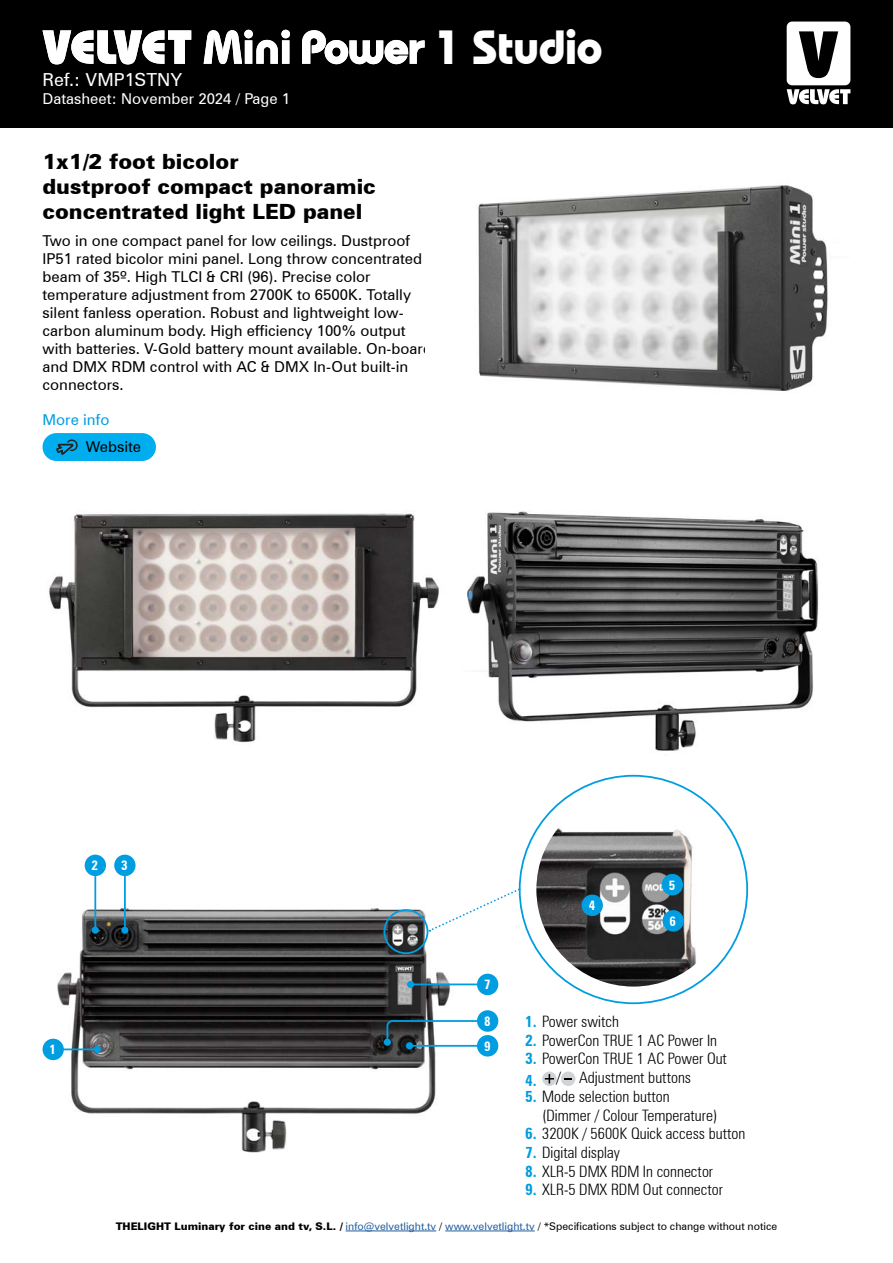
<style>
.page{position:relative;width:893px;height:1263px;background:#fff}
.page>*{position:absolute;margin:0;border:0;box-sizing:border-box;transform-origin:0 0}
.t1{font:700 47.7px "Bauhaus IT Cby BT";letter-spacing:-.01em;color:#fff}
.t2{font:900 21px/25.2px "Zurich BT";color:#000}
.t3{font:18px "Zurich BT";color:#fff}
.t4{font:300 condensed 15.75px/18.8px "Zurich BT";color:#000}
.t5{font:15px/18px "Zurich BT";color:#000}
.t6{font:15px "Zurich BT";color:#fff}
.t7{font:15px "Zurich BT";color:#009de0}
.t8{font:700 condensed 13.2px "Zurich BT";color:#fff}
.t9{font:10.5px "Zurich BT";color:#000}
.s1{font-weight:700;color:#009de0}
.s2{font-weight:900}
.s3{color:#215e9e}
</style>
<div class="page">
<div style="left:0;top:0;width:893px;height:128px;background:#000"></div>
<svg style="left:787px;top:22px;width:63px;height:82px"></svg>
<svg style="left:43px;top:30px;width:148px;height:34px"></svg>
<svg style="left:204px;top:30px;width:86px;height:34px"></svg>
<svg style="left:302px;top:30px;width:123px;height:34px"></svg>
<hr style="left:346px;top:1230px;width:90px;height:1px;background:#215e9e">
<hr style="left:445px;top:1230px;width:90px;height:1px;background:#215e9e">
<svg style="left:542px;top:1071px;width:15px;height:15px"></svg>
<svg style="left:545px;top:1074px;width:9px;height:9px"></svg>
<div style="left:561px;top:1071px;width:14px;height:15px;background:#d1d3d4;border-radius:50%"></div>
<svg style="left:564px;top:1078px;width:8px;height:2px"></svg>
<div style="left:43px;top:433px;width:113px;height:28px;background:#00aeef;border-radius:14px"></div>
<svg style="left:56px;top:439px;width:22px;height:16px"></svg>
<img style="left:478px;top:185px;width:350px;height:206px">
<img style="left:49px;top:513px;width:390px;height:230px">
<img style="left:467px;top:511px;width:352px;height:240px">
<img style="left:53px;top:865px;width:422px;height:288px">
<div style="left:477px;top:974px;width:21px;height:21px;background:#009de0;border-radius:50%"></div>
<div style="left:85px;top:855px;width:21px;height:21px;background:#009de0;border-radius:50%"></div>
<div style="left:114px;top:855px;width:22px;height:21px;background:#009de0;border-radius:50%"></div>
<hr style="left:94px;top:876px;width:2px;height:54px;background:#009de0">
<div style="left:92px;top:926px;width:7px;height:8px;background:#009de0;border-radius:50%"></div>
<hr style="left:124px;top:876px;width:2px;height:54px;background:#009de0">
<div style="left:121px;top:926px;width:7px;height:8px;background:#009de0;border-radius:50%"></div>
<div style="left:383px;top:909px;width:45px;height:45px;border:2px solid #009de0;border-radius:50%"></div>
<hr style="left:411px;top:983px;width:66px;height:2px;background:#009de0">
<div style="left:407px;top:981px;width:7px;height:7px;background:#009de0;border-radius:50%"></div>
<img style="left:536px;top:792px;width:194px;height:194px">
<div style="left:582px;top:894px;width:21px;height:22px;background:#009de0;border-radius:50%"></div>
<div style="left:662px;top:874px;width:21px;height:21px;background:#009de0;border-radius:50%"></div>
<div style="left:663px;top:910px;width:21px;height:21px;background:#009de0;border-radius:50%"></div>
<svg style="left:429px;top:888px;width:91px;height:44px"></svg>
<div style="left:43px;top:1039px;width:21px;height:21px;background:#009de0;border-radius:50%"></div>
<hr style="left:60px;top:1048px;width:37px;height:2px;background:#009de0">
<div style="left:94px;top:1046px;width:7px;height:7px;background:#009de0;border-radius:50%"></div>
<div style="left:477px;top:1035px;width:21px;height:21px;background:#009de0;border-radius:50%"></div>
<div style="left:477px;top:1010px;width:21px;height:22px;background:#009de0;border-radius:50%"></div>
<hr style="left:410px;top:1045px;width:67px;height:2px;background:#009de0">
<div style="left:406px;top:1042px;width:7px;height:7px;background:#009de0;border-radius:50%"></div>
<svg style="left:386px;top:1019px;width:93px;height:25px"></svg>
<div style="left:384px;top:1038px;width:7px;height:8px;background:#009de0;border-radius:50%"></div>
<p class="t3" style="left:43px;top:69px;width:141px">Ref.: VMP1STNY</p>
<p class="t6" style="left:43px;top:90px;width:249px">Datasheet: November 2024 / Page 1</p>
<h1 class="t1" style="left:433px;top:18px;width:172px">1 Studio</h1>
<h2 class="t2" style="left:43px;top:149px;width:335px">1x1/2 foot bicolor<br>dustproof compact panoramic concentrated light LED panel</h2>
<p class="t5" style="left:43px;top:231px;width:391px">Two in one compact panel for low ceilings. Dustproof IP51 rated bicolor mini panel. Long throw concentrated beam of 35º. High TLCI &amp; CRI (96). Precise color temperature adjustment from 2700K to 6500K. Totally silent fanless operation. Robust and lightweight low&shy;carbon aluminum body. High efficiency 100% output with batteries. V-Gold battery mount available. On-board and DMX RDM control with AC &amp; DMX In-Out built-in connectors.</p>
<p class="t7" style="left:43px;top:411px;width:68px">More info</p>
<p class="t5" style="left:86px;top:437px;width:57px">Website</p>
<p class="t8" style="left:92px;top:858px;width:8px">2</p>
<p class="t8" style="left:121px;top:858px;width:8px">3</p>
<p class="t8" style="left:484px;top:977px;width:8px">7</p>
<p class="t8" style="left:589px;top:898px;width:8px">4</p>
<p class="t8" style="left:669px;top:877px;width:8px">5</p>
<p class="t8" style="left:670px;top:913px;width:8px">6</p>
<p class="t8" style="left:484px;top:1013px;width:8px">8</p>
<p class="t8" style="left:50px;top:1042px;width:8px">1</p>
<p class="t8" style="left:484px;top:1038px;width:8px">9</p>
<p class="t4" style="left:525px;top:1012px;width:95px"><span class="s1">1.</span> Power switch</p>
<p class="t4" style="left:525px;top:1030px;width:193px"><span class="s1">2.</span> PowerCon TRUE 1 AC Power In</p>
<p class="t4" style="left:525px;top:1049px;width:203px"><span class="s1">3.</span> PowerCon TRUE 1 AC Power Out</p>
<p class="t4" style="left:525px;top:1068px;width:168px"><span class="s1">4.</span> / Adjustment buttons</p>
<p class="t4" style="left:542px;top:1087px;width:177px;text-indent:-17px"><span class="s1">5.</span> Mode selection button (Dimmer / Colour Temperature)</p>
<p class="t4" style="left:525px;top:1124px;width:222px"><span class="s1">6.</span> 3200K / 5600K Quick access button</p>
<p class="t4" style="left:525px;top:1143px;width:96px"><span class="s1">7.</span> Digital display</p>
<p class="t4" style="left:525px;top:1161px;width:190px"><span class="s1">8.</span> XLR-5 DMX RDM In connector</p>
<p class="t4" style="left:525px;top:1180px;width:199px"><span class="s1">9.</span> XLR-5 DMX RDM Out connector</p>
<p class="t9" style="left:116px;top:1220px;width:663px"><span class="s2">THELIGHT Luminary for cine and tv, S.L. /</span> <span class="s3">info@velvetlight.tv</span> / <span class="s3">www.velvetlight.tv</span> / *Specifications subject to change without notice</p>
</div>
